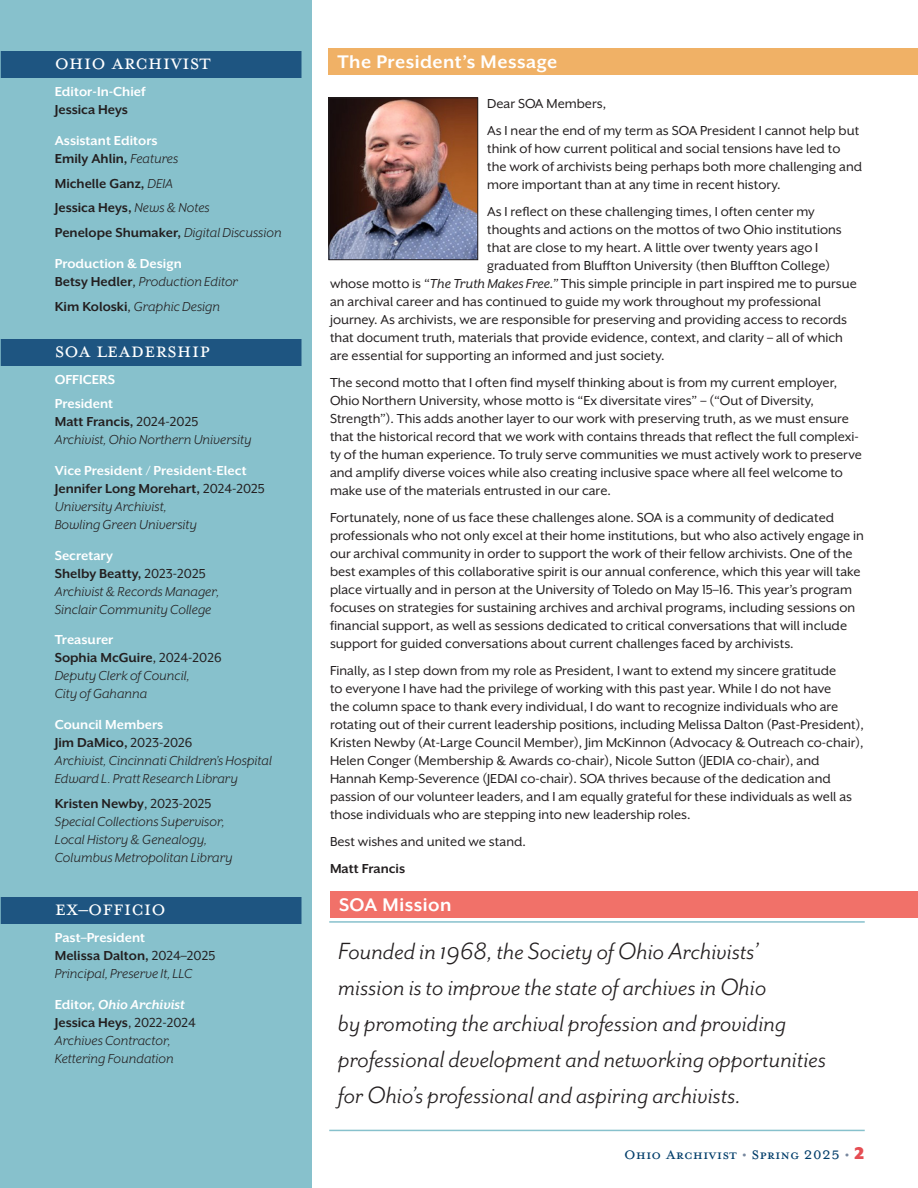
<style>
.page{position:relative;width:918px;height:1188px;background:#fff}
.page>*{position:absolute;margin:0;border:0;box-sizing:border-box;transform-origin:0 0}
.pull_quote__with_rules{font:italic 27px/36px "Mr Eaves San OT";color:#231f20}
.masthead_titles{font:24px "Mrs Eaves Petite Caps OT";color:#fff}
.running_head{font:700 21px "Mr Eaves XL San OT";letter-spacing:.025em;color:#fff}
.t1{font:19.5px "Mrs Eaves Petite Caps OT";color:#003d6a}
.basic{font:15px/18px "Mr Eaves XL San OT";color:#231f20}
.masthead_body{font:italic 15px/18px "Mr Eaves XL San OT";color:#231f20}
.masthead_job_title{font:700 15px "Mr Eaves XL San OT";color:#fff}
.masthead_body-2{font:700 15px "Mr Eaves XL San OT";color:#231f20}
.masthead_job_title-2{font:italic 700 15px "Mr Eaves XL San OT";color:#fff}
.basic-2{font:700 15px "Mr Eaves XL San OT";color:#231f20}
.s1{font-weight:400;font-style:italic}
.s2{font-weight:700;font-style:normal}
.s3{font-style:normal}
.s4{font-style:italic}
.s5{color:#7989a0}
.s6{font-family:"Mr Eaves XL San OT";font-weight:900;color:#e54d53}
</style>
<div class="page">
<div style="left:0;top:0;width:312px;height:1188px;background:#87c1cc"></div>
<div style="left:328px;top:48px;width:590px;height:27px;background:#f0b166"></div>
<img style="left:330px;top:100px;width:146px;height:158px">
<div style="left:328px;top:98px;width:150px;height:162px;border:1px solid #231f20"></div>
<div style="left:330px;top:891px;width:588px;height:27px;background:#f17169"></div>
<hr style="left:329px;top:921px;width:536px;height:2px;background:#87c1cc">
<hr style="left:329px;top:1130px;width:536px;height:1px;background:#87c1cc">
<div style="left:1px;top:51px;width:301px;height:27px;background:#1e5581"></div>
<div style="left:1px;top:339px;width:301px;height:27px;background:#1e5581"></div>
<div style="left:1px;top:897px;width:301px;height:27px;background:#1e5581"></div>
<p class="masthead_titles" style="left:55px;top:53px;width:157px">OHIO ARCHIVIST</p>
<p class="masthead_job_title" style="left:55px;top:83px;width:92px">Editor-In-Chief</p>
<p class="masthead_body-2" style="left:55px;top:101px;width:75px">Jessica Heys</p>
<p class="masthead_job_title" style="left:55px;top:132px;width:104px">Assistant Editors</p>
<p class="masthead_body-2" style="left:55px;top:150px;width:125px">Emily Ahlin, <span class="s1">Features</span></p>
<p class="masthead_body-2" style="left:55px;top:175px;width:120px">Michelle Ganz, <span class="s1">DEIA</span></p>
<p class="masthead_body-2" style="left:55px;top:199px;width:157px">Jessica Heys, <span class="s1">News &amp; Notes</span></p>
<p class="masthead_body-2" style="left:55px;top:224px;width:228px">Penelope Shumaker, <span class="s1">Digital Discussion</span></p>
<p class="masthead_job_title" style="left:55px;top:255px;width:129px">Production &amp; Design</p>
<p class="masthead_body" style="left:55px;top:272px;width:185px"><span class="s2">Betsy Hedler</span><span class="s3">,</span> Production Editor</p>
<p class="masthead_body" style="left:55px;top:297px;width:167px"><span class="s2">Kim Koloski</span><span class="s3">,</span> Graphic Design</p>
<p class="masthead_titles" style="left:55px;top:341px;width:157px">SOA LEADERSHIP</p>
<p class="masthead_job_title" style="left:55px;top:371px;width:62px">OFFICERS</p>
<p class="masthead_job_title" style="left:55px;top:395px;width:60px">President</p>
<p class="masthead_body" style="left:55px;top:413px;width:198px"><span class="s2">Matt Francis,</span> <span class="s3">2024-2025<br></span>Archivist, Ohio Northern University</p>
<p class="masthead_job_title" style="left:55px;top:462px;width:193px">Vice President / President-Elect</p>
<p class="masthead_body" style="left:55px;top:479px;width:212px"><span class="s2">Jennifer Long Morehart,</span> <span class="s3">2024-2025<br></span>University Archivist,<br>Bowling Green University</p>
<p class="masthead_job_title" style="left:55px;top:547px;width:60px">Secretary</p>
<p class="masthead_body" style="left:55px;top:564px;width:166px"><span class="s2">Shelby Beatty,</span> <span class="s3">2023-2025<br></span>Archivist &amp; Records Manager,<br>Sinclair Community College</p>
<p class="masthead_job_title" style="left:55px;top:631px;width:60px">Treasurer</p>
<p class="masthead_body" style="left:55px;top:649px;width:168px"><span class="s2">Sophia McGuire</span><span class="s3">, 2024-2026<br></span>Deputy Clerk of Council,<br>City of Gahanna</p>
<p class="masthead_job_title" style="left:55px;top:716px;width:110px">Council Members</p>
<p class="masthead_body" style="left:55px;top:734px;width:219px"><span class="s2">Jim DaMico,</span> <span class="s3">2023-2026<br></span>Archivist, Cincinnati Children’s Hospital<br>Edward L. Pratt Research Library</p>
<p class="masthead_body" style="left:55px;top:794px;width:179px"><span class="s2">Kristen Newby</span><span class="s3">, 2023-2025<br></span>Special Collections Supervisor,<br>Local History &amp; Genealogy,<br>Columbus Metropolitan Library</p>
<p class="masthead_titles" style="left:55px;top:899px;width:113px">EX–OFFICIO</p>
<p class="masthead_job_title" style="left:55px;top:929px;width:92px">Past–President</p>
<p class="masthead_body" style="left:55px;top:947px;width:162px"><span class="s2">Melissa Dalton,</span> <span class="s3">2024–2025<br></span>Principal, Preserve It, LLC</p>
<p class="masthead_job_title-2" style="left:55px;top:996px;width:132px"><span class="s3">Editor,</span> Ohio Archivist</p>
<p class="masthead_body" style="left:55px;top:1013px;width:143px"><span class="s2">Jessica Heys</span><span class="s3">, 2022-2024<br></span>Archives Contractor,<br>Kettering Foundation</p>
<h1 class="running_head" style="left:338px;top:50px;width:221px">The President’s Message</h1>
<p class="basic" style="left:487px;top:95px;width:121px">Dear SOA Members,</p>
<p class="basic" style="left:487px;top:122px;width:377px">As I near the end of my term as SOA President I cannot help but think of how current political and social tensions have led to the work of archivists being perhaps both more challenging and more important than at any time in recent history.</p>
<p class="basic" style="left:487px;top:203px;width:329px">As I reflect on these challenging times, I often center my</p>
<p class="basic" style="left:487px;top:221px;width:356px">thoughts and actions on the mottos of two Ohio institutions</p>
<p class="basic" style="left:487px;top:239px;width:333px">that are close to my heart. A little over twenty years ago I</p>
<p class="basic" style="left:487px;top:257px;width:345px">graduated from Bluffton University (then Bluffton College)</p>
<p class="basic" style="left:330px;top:275px;width:528px">whose motto is “<span class="s4">The Truth Makes Free.”</span> This simple principle in part inspired me to pursue</p>
<p class="basic" style="left:330px;top:293px;width:493px">an archival career and has continued to guide my work throughout my professional</p>
<p class="basic" style="left:330px;top:311px;width:519px">journey. As archivists, we are responsible for preserving and providing access to records</p>
<p class="basic" style="left:330px;top:329px;width:515px">that document truth, materials that provide evidence, context, and clarity – all of which</p>
<p class="basic" style="left:330px;top:347px;width:336px">are essential for supporting an informed and just society.</p>
<p class="basic" style="left:330px;top:374px;width:533px">The second motto that I often find myself thinking about is from my current employer, Ohio Northern University, whose motto is “Ex diversitate vires” – (“Out of Diversity, Strength”). This adds another layer to our work with preserving truth, as we must ensure that the historical record that we work with contains threads that reflect the full complexi&shy;ty of the human experience. To truly serve communities we must actively work to preserve and amplify diverse voices while also creating inclusive space where all feel welcome to make use of the materials entrusted in our care.</p>
<p class="basic" style="left:330px;top:509px;width:536px">Fortunately, none of us face these challenges alone. SOA is a community of dedicated professionals who not only excel at their home institutions, but who also actively engage in our archival community in order to support the work of their fellow archivists. One of the best examples of this collaborative spirit is our annual conference, which this year will take place virtually and in person at the University of Toledo on May 15–16. This year’s program focuses on strategies for sustaining archives and archival programs, including sessions on financial support, as well as sessions dedicated to critical conversations that will include support for guided conversations about current challenges faced by archivists.</p>
<p class="basic" style="left:330px;top:662px;width:535px">Finally, as I step down from my role as President, I want to extend my sincere gratitude<br>to everyone I have had the privilege of working with this past year. While I do not have<br>the column space to thank every individual, I do want to recognize individuals who are rotating out of their current leadership positions, including Melissa Dalton (Past-President), Kristen Newby (At-Large Council Member), Jim McKinnon (Advocacy &amp; Outreach co-chair), Helen Conger (Membership &amp; Awards co-chair), Nicole Sutton (JEDIA co-chair), and Hannah Kemp-Severence (JEDAI co-chair). SOA thrives because of the dedication and passion of our volunteer leaders, and I am equally grateful for these individuals as well as those individuals who are stepping into new leadership roles.</p>
<p class="basic" style="left:330px;top:833px;width:197px">Best wishes and united we stand.</p>
<p class="basic-2" style="left:330px;top:860px;width:77px">Matt Francis</p>
<h1 class="running_head" style="left:339px;top:893px;width:114px">SOA Mission</h1>
<p class="pull_quote__with_rules" style="left:338px;top:933px;width:489px">Founded in 1968, the Society of Ohio Archivists’ mission is to improve the state of archives in Ohio<br>by promoting the archival profession and providing professional development and networking opportunities for Ohio’s professional and aspiring archivists.</p>
<h3 class="t1" style="left:624px;top:1146px;width:241px">Ohio Archivist <span class="s5">•</span> Spring 2025 <span class="s5">•</span> <span class="s6">2</span></h3>
</div>
